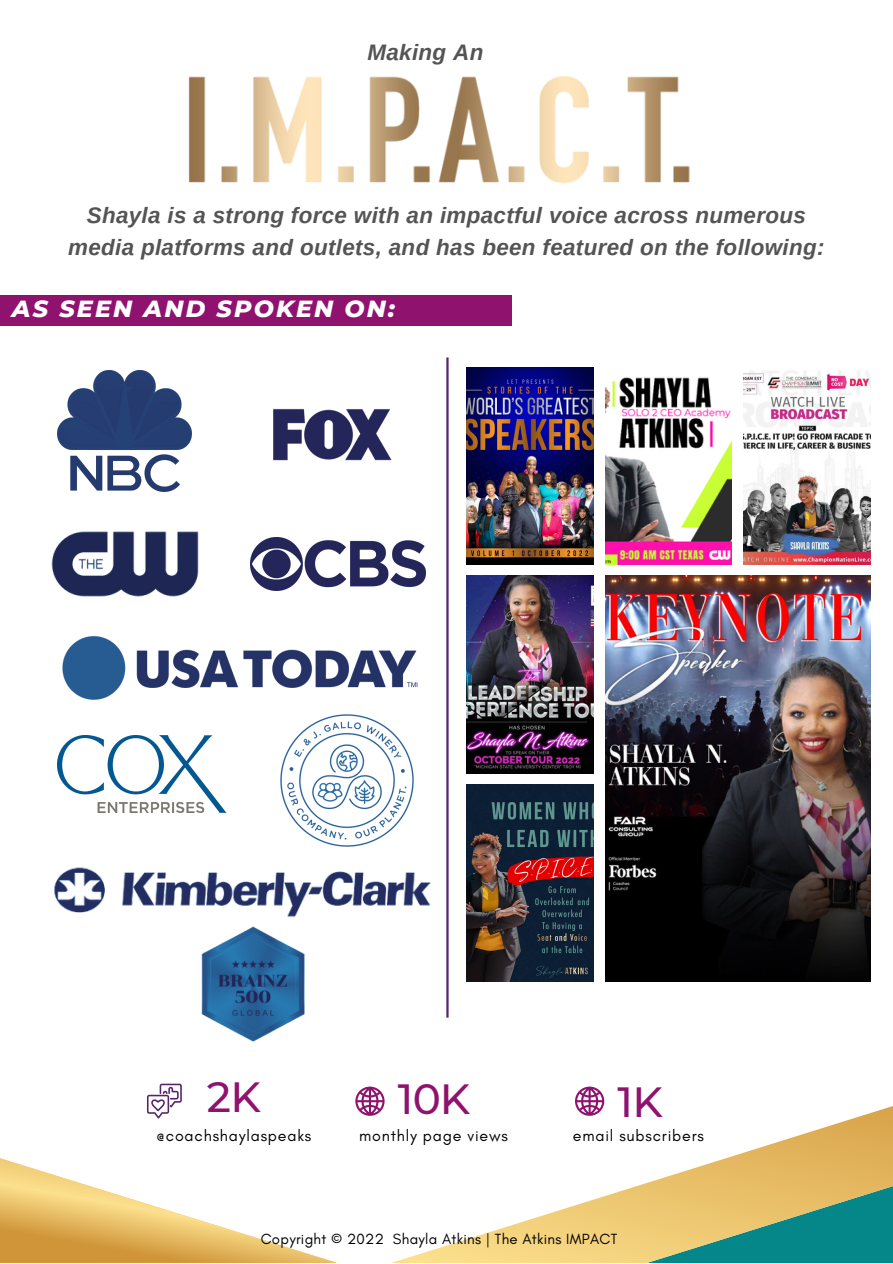
<style>
.page{position:relative;width:893px;height:1264px;background:#fff}
.page>*{position:absolute;margin:0;border:0;box-sizing:border-box;transform-origin:0 0}
.t1{font:500 42.15px "Montserrat";letter-spacing:-.02em;color:#90126f}
.t2{font:italic 800 23.85px "Montserrat";letter-spacing:.09em;color:#fff}
.t3{font:italic 700 22.35px/32.5px "Arimo";letter-spacing:.015em;color:#545454;text-align:center}
.t4{font:16.05px "Glacial Indifference";letter-spacing:.05em;color:#000}
.t5{font:15px "Glacial Indifference";letter-spacing:.02em;color:#000}
</style>
<div class="page">
<img style="left:605px;top:377px;width:126px;height:187px">
<img style="left:743px;top:370px;width:127px;height:194px">
<img style="left:466px;top:575px;width:127px;height:198px">
<img style="left:466px;top:784px;width:127px;height:197px">
<img style="left:605px;top:575px;width:265px;height:406px">
<img style="left:466px;top:367px;width:127px;height:197px">
<hr style="left:446px;top:357px;width:2px;height:660px;background:#572469">
<svg style="left:157px;top:1097px;width:735px;height:165px"></svg>
<svg style="left:0;top:1158px;width:337px;height:104px"></svg>
<svg style="left:355px;top:1086px;width:29px;height:29px"></svg>
<svg style="left:147px;top:1083px;width:35px;height:35px"></svg>
<img style="left:188px;top:76px;width:502px;height:107px">
<div style="left:0;top:295px;width:511px;height:30px;background:#90126f"></div>
<img style="left:202px;top:926px;width:102px;height:116px">
<img style="left:58px;top:371px;width:133px;height:120px">
<img style="left:273px;top:408px;width:119px;height:53px">
<img style="left:51px;top:491px;width:148px;height:106px">
<img style="left:250px;top:537px;width:175px;height:53px">
<img style="left:62px;top:636px;width:356px;height:64px">
<img style="left:54px;top:867px;width:377px;height:50px">
<img style="left:280px;top:714px;width:133px;height:133px">
<svg style="left:575px;top:1086px;width:29px;height:29px"></svg>
<img style="left:58px;top:736px;width:168px;height:76px">
<p class="t3" style="left:367px;top:36px;width:117px">Making An</p>
<p class="t3" style="left:68px;top:199px;width:758px">Shayla is a strong force with an impactful voice across numerous media platforms and outlets, and has been featured on the following:</p>
<p class="t2" style="left:12px;top:294px;width:384px">AS SEEN AND SPOKEN ON:</p>
<h1 class="t1" style="left:207px;top:1071px;width:55px">2K</h1>
<p class="t4" style="left:156px;top:1125px;width:157px">@coachshaylaspeaks</p>
<p class="t4" style="left:359px;top:1125px;width:150px">monthly page views</p>
<h1 class="t1" style="left:398px;top:1072px;width:74px">10K</h1>
<h1 class="t1" style="left:617px;top:1076px;width:47px">1K</h1>
<p class="t4" style="left:573px;top:1125px;width:132px">email subscribers</p>
<p class="t5" style="left:261px;top:1229px;width:358px">Copyright © 2022 Shayla Atkins | The Atkins IMPACT</p>
</div>
